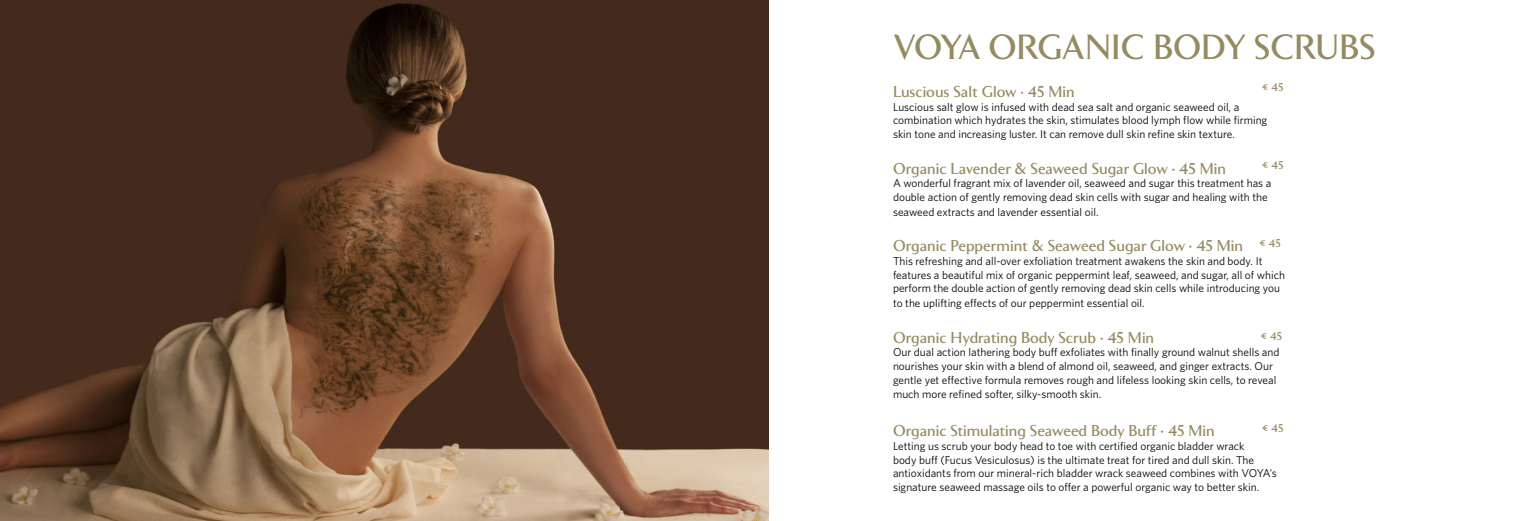
<style>
.page{position:relative;width:1538px;height:521px;background:#fff}
.page>*{position:absolute;margin:0;border:0;box-sizing:border-box;transform-origin:0 0}
.t1{font:500 35px "Clarice";color:#968a61}
.t2{font:500 15.75px "Clarice";color:#968a61}
.t3{font:11.38px/13.7px "Whitney";color:#040503}
.t4{font:500 11.38px "Clarice";color:#968a61}
.s1{font-size:14.88px}
</style>
<div class="page">
<img style="left:0;top:0;width:769px;height:521px">
<p class="t1" style="left:893px;top:27px;width:484px">VOYA ORGANIC BODY SCRUBS</p>
<p class="t4" style="left:1262px;top:80px;width:23px">€ 45</p>
<p class="t2" style="left:893px;top:82px;width:183px">Luscious Salt Glow <span class="s1">·</span> 45 Min</p>
<p class="t3" style="left:893px;top:100px;width:376px">Luscious salt glow is infused with dead sea salt and organic seaweed oil, a combination which hydrates the skin, stimulates blood lymph flow while firming skin tone and increasing luster. It can remove dull skin refine skin texture.</p>
<p class="t2" style="left:893px;top:159px;width:334px">Organic Lavender &amp; Seaweed Sugar Glow <span class="s1">·</span> 45 Min</p>
<p class="t3" style="left:893px;top:176px;width:380px">A wonderful fragrant mix of lavender oil, seaweed and sugar this treatment has a double action of gently removing dead skin cells with sugar and healing with the</p>
<p class="t3" style="left:893px;top:205px;width:207px">seaweed extracts and lavender essential oil.</p>
<p class="t2" style="left:893px;top:237px;width:352px">Organic Peppermint &amp; Seaweed Sugar Glow <span class="s1">·</span> 45 Min</p>
<p class="t3" style="left:893px;top:254px;width:393px">This refreshing and all-over exfoliation treatment awakens the skin and body. It features a beautiful mix of organic peppermint leaf, seaweed, and sugar, all of which perform the double action of gently removing dead skin cells while introducing you</p>
<p class="t3" style="left:893px;top:296px;width:253px">to the uplifting effects of our peppermint essential oil.</p>
<p class="t2" style="left:893px;top:328px;width:263px">Organic Hydrating Body Scrub <span class="s1">·</span> 45 Min</p>
<p class="t3" style="left:893px;top:345px;width:388px">Our dual action lathering body buff exfoliates with finally ground walnut shells and nourishes your skin with a blend of almond oil, seaweed, and ginger extracts. Our gentle yet effective formula removes rough and lifeless looking skin cells, to reveal</p>
<p class="t3" style="left:893px;top:387px;width:210px">much more refined softer, silky-smooth skin.</p>
<p class="t2" style="left:893px;top:421px;width:323px">Organic Stimulating Seaweed Body Buff <span class="s1">·</span> 45 Min</p>
<p class="t3" style="left:893px;top:439px;width:385px">Letting us scrub your body head to toe with certified organic bladder wrack<br>body buff (Fucus Vesiculosus) is the ultimate treat for tired and dull skin. The antioxidants from our mineral-rich bladder wrack seaweed combines with VOYA’s signature seaweed massage oils to offer a powerful organic way to better skin.</p>
<p class="t4" style="left:1262px;top:158px;width:23px">€ 45</p>
<p class="t4" style="left:1259px;top:236px;width:23px">€ 45</p>
<p class="t4" style="left:1261px;top:329px;width:23px">€ 45</p>
<p class="t4" style="left:1262px;top:421px;width:23px">€ 45</p>
</div>
